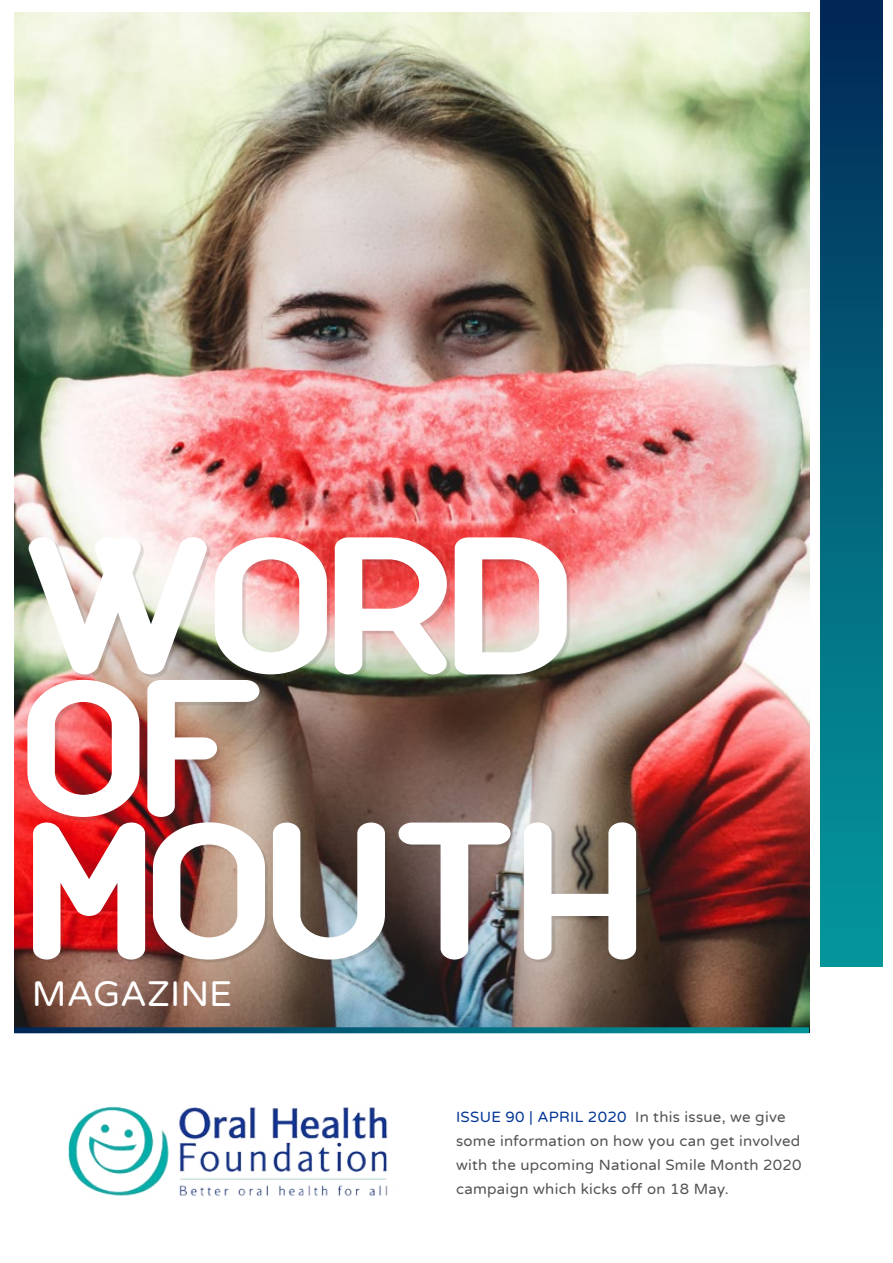
<style>
.page{position:relative;width:893px;height:1263px;background:#fff}
.page>*{position:absolute;margin:0;border:0;box-sizing:border-box;transform-origin:0 0}
.t1{font:180px/142.5px "Rimini";letter-spacing:-.04em;color:#fff;scale:1.25 1}
.t2{font:36px "Varela Round";color:#fff}
.t3{font:15px/24px "Varela Round";letter-spacing:.02em;color:#545456}
.s1{color:#003594}
</style>
<div class="page">
<div style="left:821px;top:0;width:61px;height:967px;background:linear-gradient(to bottom,#012957,#049c9e)"></div>
<img style="left:14px;top:13px;width:795px;height:1014px">
<img style="left:68px;top:1107px;width:320px;height:89px">
<div style="left:31px;top:539px;width:609px;height:423px;background:#333334;opacity:.15"></div>
<svg style="left:14px;top:1027px;width:795px;height:6px;background:#076178"></svg>
<h1 class="t1" style="left:18px;top:531px;width:505px">WORD<br>OF<br>MOUTH</h1>
<h2 class="t2" style="left:32px;top:969px;width:159px">magazine</h2>
<p class="t3" style="left:456px;top:1105px;width:347px"><span class="s1">ISSUE 90 | APRIL 2020</span> In this issue, we give some information on how you can get involved with the upcoming National Smile Month 2020 campaign which kicks off on 18 May.</p>
</div>
